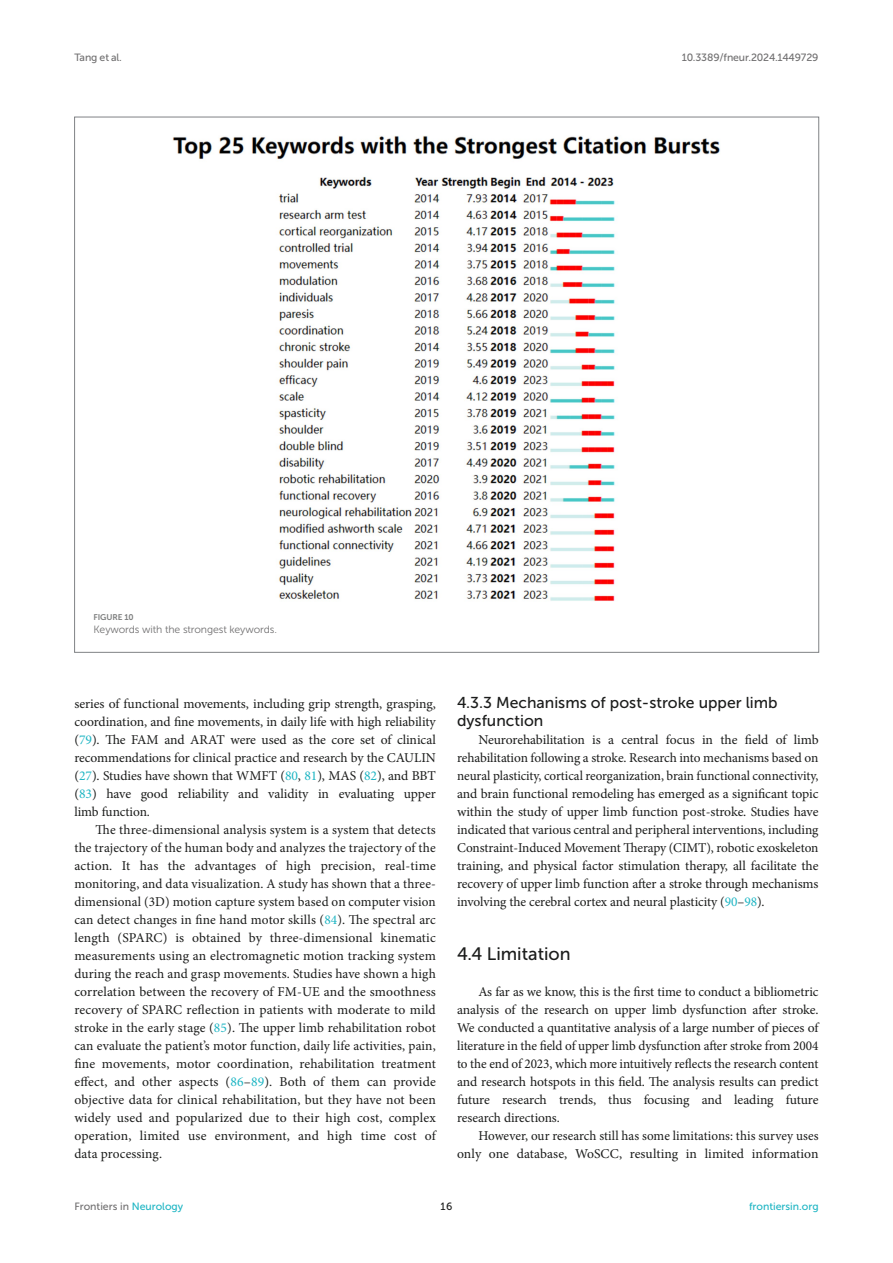
<style>
.page{position:relative;width:893px;height:1263px;background:#fff}
.page>*{position:absolute;margin:0;border:0;box-sizing:border-box;transform-origin:0 0}
.HEAD_2{font:18px "Museo Sans 500";color:#1b1c1b}
.HEAD_3{font:15.75px/18px "Museo Sans 500";color:#1b1c1b}
.TEXT{font:13.5px/18px "Minion Pro";color:#1b1c1b;text-align:justify}
.TEXT_FLUSH{font:13.5px/18px "Minion Pro";letter-spacing:-.005em;color:#1b1c1b;text-align:justify}
.t1{font:10.5px "Museo Sans 500";letter-spacing:-.015em;color:#706f70}
.FIG_LEG{font:10.5px "Museo Sans 300";letter-spacing:-.01em;color:#706f70}
.t2{font:10.5px "Museo Sans 500";color:#1db5c3}
.t3{font:10.5px "Museo Sans 500";color:#1b1c1b}
.FIG_HD{font:8.25px "Museo Sans 700";letter-spacing:-.01em;color:#7e7f7f}
.s1{color:#1db5c3}
</style>
<div class="page">
<img style="left:173px;top:136px;width:547px;height:465px">
<p class="t1" style="left:74px;top:51px;width:49px">Tang et al.</p>
<p class="t1" style="left:682px;top:51px;width:138px">10.3389/fneur.2024.1449729</p>
<p class="FIG_HD" style="left:94px;top:612px;width:42px">FIGURE 10</p>
<p class="FIG_LEG" style="left:94px;top:624px;width:185px">Keywords with the strongest keywords.</p>
<p class="TEXT" style="left:74px;top:695px;width:363px">series of functional movements, including grip strength, grasping, coordination, and fine movements, in daily life with high reliability (<span class="s1">79</span>). The FAM and ARAT were used as the core set of clinical recommendations for clinical practice and research by the CAULIN (<span class="s1">27</span>). Studies have shown that WMFT (<span class="s1">80</span>, <span class="s1">81</span>), MAS (<span class="s1">82</span>), and BBT (<span class="s1">83</span>) have good reliability and validity in evaluating upper limb function.</p>
<p class="TEXT" style="left:74px;top:821px;width:363px;text-indent:21px">The three-dimensional analysis system is a system that detects the trajectory of the human body and analyzes the trajectory of the action. It has the advantages of high precision, real-time monitoring, and data visualization. A study has shown that a three&shy;dimensional (3D) motion capture system based on computer vision can detect changes in fine hand motor skills (<span class="s1">84</span>). The spectral arc length (SPARC) is obtained by three-dimensional kinematic measurements using an electromagnetic motion tracking system during the reach and grasp movements. Studies have shown a high correlation between the recovery of FM-UE and the smoothness recovery of SPARC reflection in patients with moderate to mild stroke in the early stage (<span class="s1">85</span>). The upper limb rehabilitation robot can evaluate the patient’s motor function, daily life activities, pain, fine movements, motor coordination, rehabilitation treatment effect, and other aspects (<span class="s1">86</span>–<span class="s1">89</span>). Both of them can provide objective data for clinical rehabilitation, but they have not been widely used and popularized due to their high cost, complex operation, limited use environment, and high time cost of data processing.</p>
<p class="HEAD_3" style="left:457px;top:694px;width:322px">4.3.3 Mechanisms of post-stroke upper limb dysfunction</p>
<p class="TEXT_FLUSH" style="left:457px;top:731px;width:363px;text-indent:21px">Neurorehabilitation is a central focus in the field of limb rehabilitation following a stroke. Research into mechanisms based on neural plasticity, cortical reorganization, brain functional connectivity, and brain functional remodeling has emerged as a significant topic within the study of upper limb function post-stroke. Studies have indicated that various central and peripheral interventions, including Constraint-Induced Movement Therapy (CIMT), robotic exoskeleton training, and physical factor stimulation therapy, all facilitate the recovery of upper limb function after a stroke through mechanisms involving the cerebral cortex and neural plasticity (<span class="s1">90</span>–<span class="s1">98</span>).</p>
<p class="HEAD_2" style="left:457px;top:944px;width:115px">4.4 Limitation</p>
<p class="TEXT_FLUSH" style="left:457px;top:983px;width:363px;text-indent:21px">As far as we know, this is the first time to conduct a bibliometric analysis of the research on upper limb dysfunction after stroke.<br>We conducted a quantitative analysis of a large number of pieces of literature in the field of upper limb dysfunction after stroke from 2004 to the end of 2023, which more intuitively reflects the research content and research hotspots in this field. The analysis results can predict future research trends, thus focusing and leading future research directions.</p>
<p class="TEXT" style="left:457px;top:1127px;width:363px;text-align:right">However, our research still has some limitations: this survey uses only one database, WoSCC, resulting in limited information</p>
<p class="t1" style="left:74px;top:1200px;width:110px">Frontiers in <span class="s1">Neurology</span></p>
<p class="t3" style="left:440px;top:1200px;width:13px">16</p>
<p class="t2" style="left:749px;top:1200px;width:71px">frontiersin.org</p>
</div>
